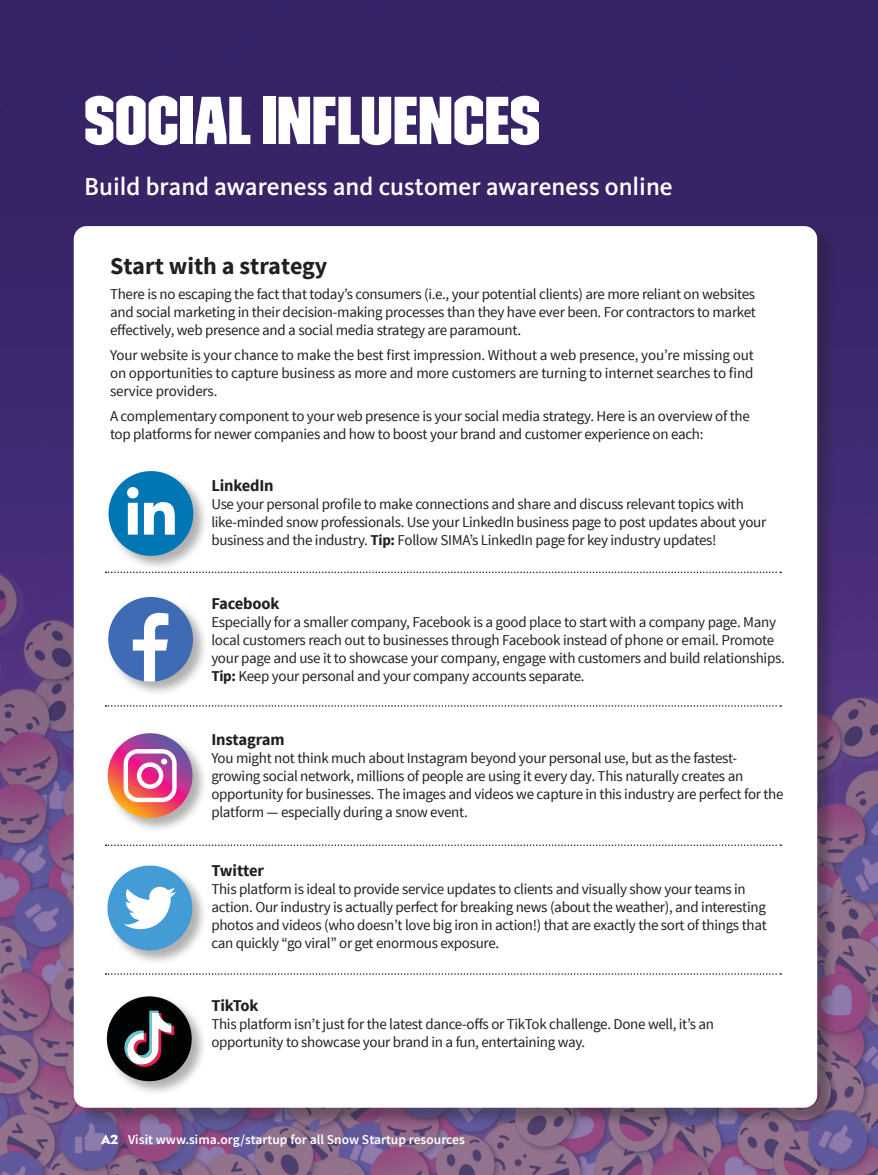
<style>
.page{position:relative;width:878px;height:1175px;background:#fff}
.page>*{position:absolute;margin:0;border:0;box-sizing:border-box;transform-origin:0 0}
.t1{font:67.5px "Trim Poster Condensed";letter-spacing:.01em;color:#fff}
.t2{font:500 25.5px "Kievit Pro";color:#fff}
.t3{font:700 24px "Source Sans Pro";color:#231f20}
.t4{font:700 16.5px "Source Sans Pro";letter-spacing:-.01em;color:#231f20}
.t5{font:15px/18px "Source Sans Pro";letter-spacing:-.02em;color:#231f20}
.t6{font:600 13.5px "Source Sans Pro";color:#fff}
.s1{font-weight:700}
.s2{font-family:"Eagle";font-weight:400}
</style>
<div class="page">
<img style="left:0;top:0;width:878px;height:1174px">
<div style="left:76px;top:228px;width:760px;height:898px;background:#231f20;opacity:.35"></div>
<div style="left:74px;top:226px;width:743px;height:881px;background:#fff;border-radius:13px"></div>
<svg style="left:105px;top:571px;width:676px;height:2px"></svg>
<svg style="left:105px;top:705px;width:676px;height:1px"></svg>
<svg style="left:105px;top:844px;width:676px;height:2px"></svg>
<svg style="left:105px;top:973px;width:676px;height:1px"></svg>
<div style="left:107px;top:470px;width:101px;height:101px;background:#231f20;opacity:.35"></div>
<div style="left:108px;top:471px;width:85px;height:85px;background:#0077b5;border-radius:50%"></div>
<svg style="left:127px;top:487px;width:48px;height:47px"></svg>
<div style="left:107px;top:595px;width:101px;height:101px;background:#231f20;opacity:.35"></div>
<div style="left:108px;top:597px;width:85px;height:84px;background:#3e6bb3;border-radius:50%"></div>
<svg style="left:133px;top:613px;width:35px;height:68px"></svg>
<div style="left:106px;top:864px;width:101px;height:101px;background:#231f20;opacity:.35"></div>
<div style="left:107px;top:865px;width:85px;height:85px;background:#439cd6;border-radius:50%"></div>
<svg style="left:124px;top:886px;width:52px;height:43px"></svg>
<div style="left:106px;top:731px;width:101px;height:101px;background:#231f20;opacity:.35"></div>
<svg style="left:108px;top:733px;width:84px;height:85px;background:#c5576f"></svg>
<svg style="left:124px;top:749px;width:53px;height:53px"></svg>
<div style="left:105px;top:995px;width:101px;height:100px;background:#231f20;opacity:.35"></div>
<div style="left:107px;top:996px;width:85px;height:85px;background:#020304;border-radius:50%"></div>
<svg style="left:124px;top:1010px;width:50px;height:56px"></svg>
<h1 class="t1" style="left:84px;top:81px;width:457px">SOCIAL INFLUENCES</h1>
<h2 class="t2" style="left:84px;top:171px;width:590px">Build brand awareness and customer awareness online</h2>
<h3 class="t3" style="left:110px;top:251px;width:219px">Start with a strategy</h3>
<p class="t5" style="left:110px;top:285px;width:647px;text-align:justify">There is no escaping the fact that today’s consumers (i.e., your potential clients) are more reliant on websites and social marketing in their decision-making processes than they have ever been. For contractors to market effectively, web presence and a social media strategy are paramount.</p>
<p class="t5" style="left:110px;top:346px;width:645px;text-align:justify">Your website is your chance to make the best first impression. Without a web presence, you’re missing out on opportunities to capture business as more and more customers are turning to internet searches to find service providers.</p>
<p class="t5" style="left:110px;top:407px;width:641px">A complementary component to your web presence is your social media strategy. Here is an overview of the top platforms for newer companies and how to boost your brand and customer experience on each:</p>
<p class="t4" style="left:211px;top:475px;width:64px">LinkedIn</p>
<p class="t5" style="left:211px;top:495px;width:556px">Use your personal profile to make connections and share and discuss relevant topics with like-minded snow professionals. Use your LinkedIn business page to post updates about your business and the industry. <span class="s1">Tip:</span> Follow SIMA’s LinkedIn page for key industry updates!</p>
<p class="t4" style="left:211px;top:593px;width:70px">Facebook</p>
<p class="t5" style="left:211px;top:613px;width:575px">Especially for a smaller company, Facebook is a good place to start with a company page. Many local customers reach out to businesses through Facebook instead of phone or email. Promote your page and use it to showcase your company, engage with customers and build relationships.<br><span class="s1">Tip:</span> Keep your personal and your company accounts separate.</p>
<p class="t4" style="left:211px;top:728px;width:75px">Instagram</p>
<p class="t5" style="left:211px;top:749px;width:573px">You might not think much about Instagram beyond your personal use, but as the fastest&shy;growing social network, millions of people are using it every day. This naturally creates an opportunity for businesses. The images and videos we capture in this industry are perfect for the platform — especially during a snow event.</p>
<p class="t4" style="left:211px;top:859px;width:54px">Twitter</p>
<p class="t5" style="left:211px;top:880px;width:557px">This platform is ideal to provide service updates to clients and visually show your teams in action. Our industry is actually perfect for breaking news (about the weather), and interesting photos and videos (who doesn’t love big iron in action!) that are exactly the sort of things that can quickly “go viral” or get enormous exposure.</p>
<p class="t4" style="left:211px;top:995px;width:49px">TikTok</p>
<p class="t5" style="left:211px;top:1015px;width:504px">This platform isn’t just for the latest dance-offs or TikTok challenge. Done well, it’s an opportunity to showcase your brand in a fun, entertaining way.</p>
<p class="t6" style="left:101px;top:1131px;width:365px"><span class="s2">A2</span> Visit www.sima.org/startup for all Snow Startup resources</p>
</div>
